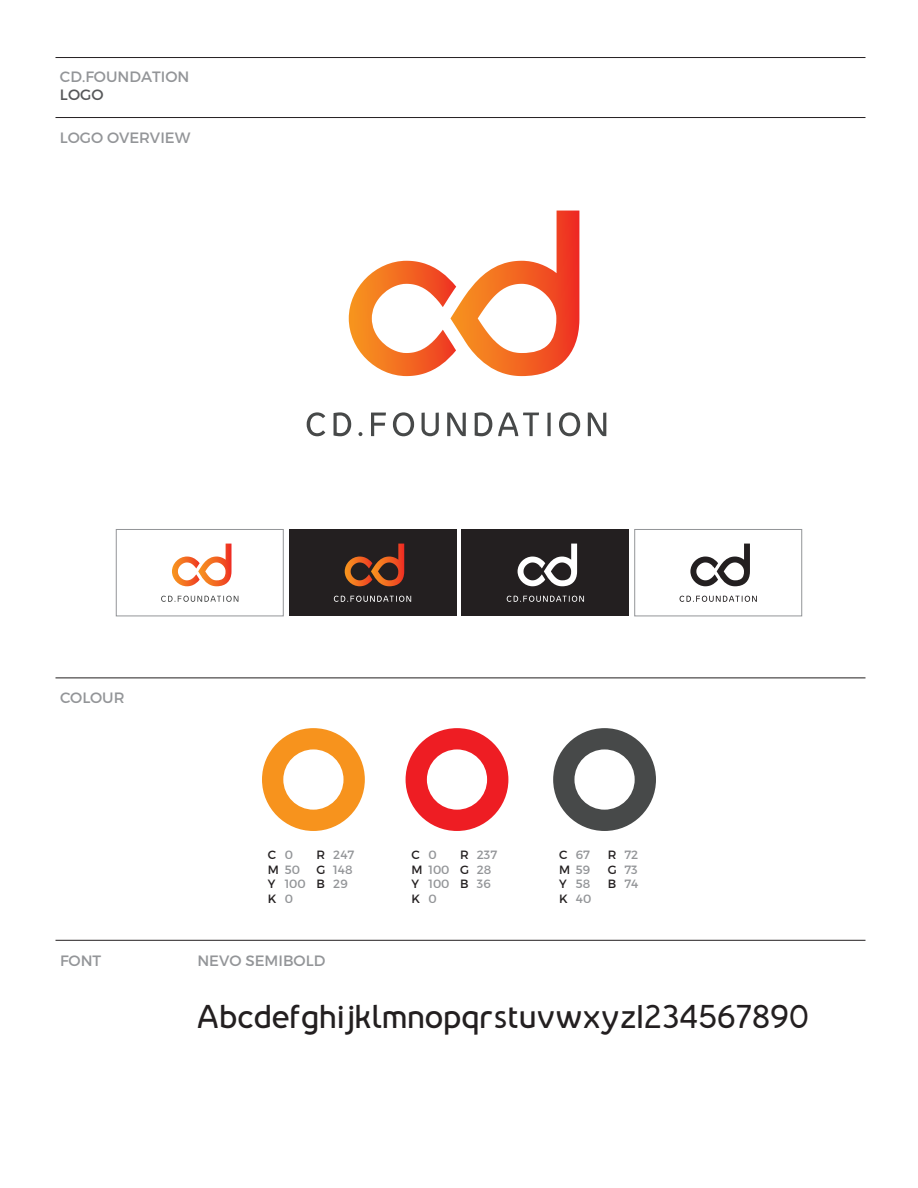
<style>
.page{position:relative;width:918px;height:1188px;background:#fff}
.page>*{position:absolute;margin:0;border:0;box-sizing:border-box;transform-origin:0 0}
.t1{font:600 30px "Nevo";color:#231f20}
.t2{font:15px "Montserrat";color:#939598}
.t3{font:15px "Montserrat";color:#57585a}
.t4{font:12px/14.4px "Montserrat";color:#939598}
.s1{color:#231f20}
</style>
<div class="page">
<hr style="left:55px;top:57px;width:810px;height:1px;background:#231f20">
<hr style="left:55px;top:117px;width:810px;height:1px;background:#231f20">
<hr style="left:56px;top:678px;width:810px;height:1px;background:#231f20">
<hr style="left:56px;top:940px;width:810px;height:1px;background:#231f20">
<svg style="left:262px;top:728px;width:103px;height:103px"></svg>
<svg style="left:406px;top:728px;width:102px;height:103px"></svg>
<svg style="left:553px;top:728px;width:103px;height:103px"></svg>
<div style="left:462px;top:529px;width:167px;height:87px;background:#231f20"></div>
<div style="left:289px;top:529px;width:167px;height:87px;background:#231f20"></div>
<div style="left:116px;top:529px;width:167px;height:87px;border:1px solid #939598"></div>
<div style="left:635px;top:529px;width:167px;height:87px;border:1px solid #939598"></div>
<svg style="left:307px;top:412px;width:18px;height:24px"></svg>
<svg style="left:334px;top:412px;width:17px;height:24px"></svg>
<svg style="left:358px;top:432px;width:4px;height:4px"></svg>
<svg style="left:371px;top:413px;width:15px;height:23px"></svg>
<svg style="left:393px;top:412px;width:21px;height:24px"></svg>
<svg style="left:422px;top:413px;width:17px;height:23px"></svg>
<svg style="left:447px;top:413px;width:19px;height:23px"></svg>
<svg style="left:475px;top:412px;width:17px;height:24px"></svg>
<svg style="left:498px;top:413px;width:41px;height:23px"></svg>
<svg style="left:547px;top:413px;width:4px;height:23px"></svg>
<svg style="left:559px;top:412px;width:21px;height:24px"></svg>
<svg style="left:588px;top:413px;width:18px;height:23px"></svg>
<svg style="left:349px;top:211px;width:230px;height:165px"></svg>
<svg style="left:161px;top:596px;width:77px;height:6px"></svg>
<svg style="left:172px;top:544px;width:60px;height:42px"></svg>
<svg style="left:334px;top:596px;width:77px;height:6px"></svg>
<svg style="left:345px;top:544px;width:59px;height:42px"></svg>
<svg style="left:507px;top:596px;width:77px;height:6px"></svg>
<svg style="left:518px;top:544px;width:59px;height:42px"></svg>
<svg style="left:680px;top:596px;width:77px;height:6px"></svg>
<svg style="left:690px;top:544px;width:60px;height:42px"></svg>
<p class="t2" style="left:60px;top:68px;width:131px">CD.FOUNDATION</p>
<p class="t3" style="left:60px;top:86px;width:45px">LOGO</p>
<p class="t2" style="left:60px;top:128px;width:132px">LOGO OVERVIEW</p>
<p class="t2" style="left:60px;top:689px;width:66px">COLOUR</p>
<p class="t4" style="left:268px;top:848px;width:39px"><span class="s1">C</span> 0<br><span class="s1">M</span> 50<br><span class="s1">Y</span> 100<br><span class="s1">K</span> 0</p>
<p class="t4" style="left:317px;top:848px;width:39px"><span class="s1">R</span> 247<br><span class="s1">G</span> 148<br><span class="s1">B</span> 29</p>
<p class="t4" style="left:412px;top:848px;width:40px"><span class="s1">C</span> 0<br><span class="s1">M</span> 100<br><span class="s1">Y</span> 100<br><span class="s1">K</span> 0</p>
<p class="t4" style="left:460px;top:848px;width:39px"><span class="s1">R</span> 237<br><span class="s1">G</span> 28<br><span class="s1">B</span> 36</p>
<p class="t4" style="left:559px;top:848px;width:34px;text-align:justify"><span class="s1">C</span> 67<br><span class="s1">M</span> 59<br><span class="s1">Y</span> 58<br><span class="s1">K</span> 40</p>
<p class="t4" style="left:608px;top:848px;width:32px;text-align:justify"><span class="s1">R</span> 72<br><span class="s1">G</span> 73<br><span class="s1">B</span> 74</p>
<p class="t2" style="left:60px;top:951px;width:43px">FONT</p>
<p class="t2" style="left:197px;top:951px;width:130px">NEVO SEMIBOLD</p>
<h1 class="t1" style="left:197px;top:998px;width:614px">Abcdefghijklmnopqrstuvwxyz1234567890</h1>
</div>
